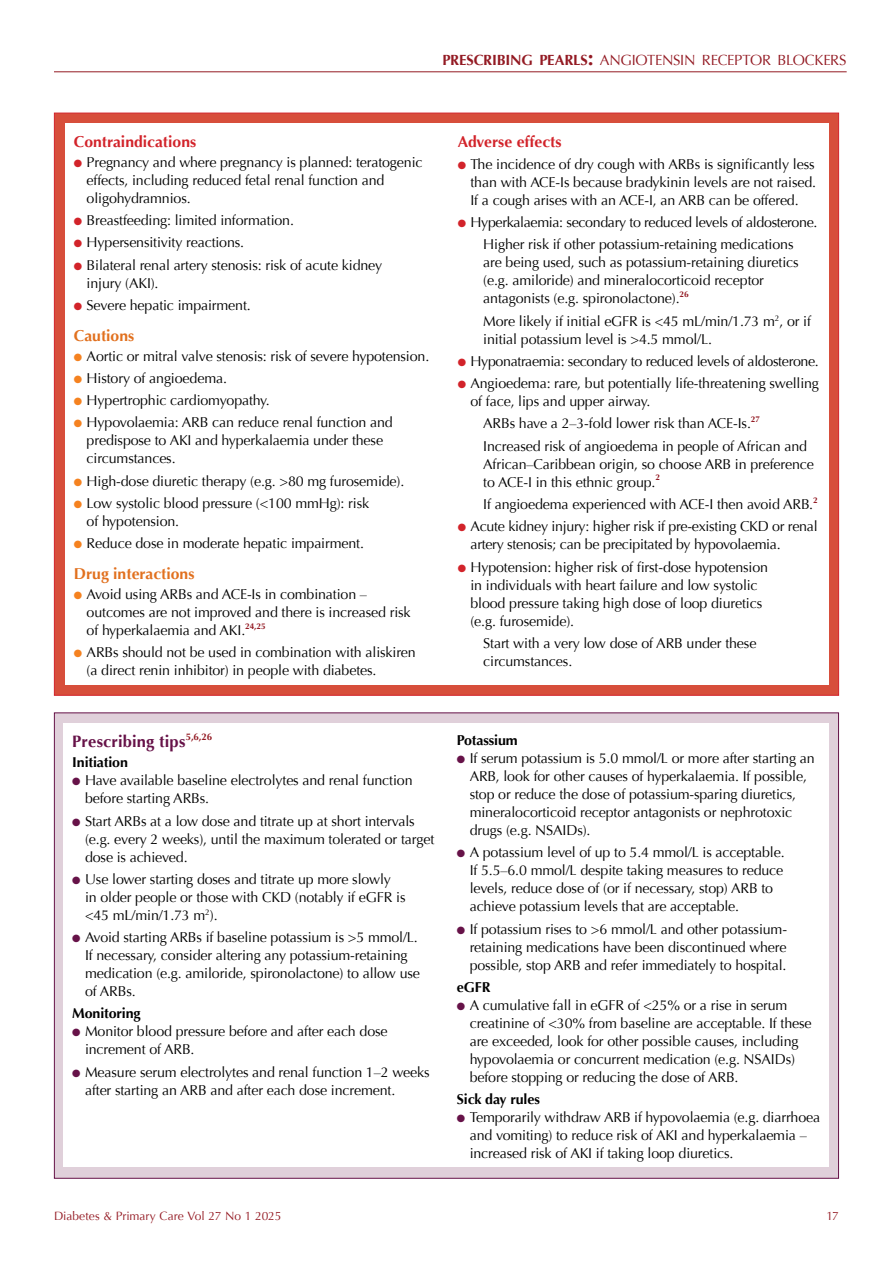
<style>
.page{position:relative;width:893px;height:1263px;background:#fff}
.page>*{position:absolute;margin:0;border:0;box-sizing:border-box;transform-origin:0 0}
.t1{font:700 16.5px "Optima";letter-spacing:.01em;color:#661248}
.t2{font:700 15.75px "Optima";color:#d2232a}
.t3{font:700 15.75px "Optima";color:#e1701e}
.t4{font:14.7px "Optima";letter-spacing:-.02em;color:#931a23}
.t5{font:14.25px/18px "Optima";letter-spacing:-.01em;color:#000}
.t6{font:700 14.25px "Optima";letter-spacing:-.01em;color:#000}
.t7{font:12px "Optima";color:#941a23}
.s1{font-weight:700}
.s2{font-weight:700;font-size:21px}
.s3{color:#d2232a}
.s4{color:#f58220}
.s5{color:#661248}
</style>
<div class="page">
<div style="left:54px;top:113px;width:785px;height:583px;background:#d74e3b;border:1px solid #d2232a"></div>
<div style="left:65px;top:124px;width:764px;height:561px;background:#fff"></div>
<div style="left:54px;top:712px;width:785px;height:467px;background:#e0d0da;border:1px solid #661248"></div>
<div style="left:64px;top:723px;width:765px;height:444px;background:#fff"></div>
<hr style="left:54px;top:71px;width:793px;height:1px;background:#931a23">
<p class="t4" style="left:442px;top:52px;width:406px"><span class="s1">PRESCRIBING PEARLS</span><span class="s2">:</span> ANGIOTENSIN RECEPTOR BLOCKERS</p>
<p class="t2" style="left:74px;top:132px;width:124px">Contraindications</p>
<p class="t5" style="left:87px;top:153px;width:337px;text-indent:-13px"><span class="s3">●</span> Pregnancy and where pregnancy is planned: teratogenic effects, including reduced fetal renal function and oligohydramnios.</p>
<p class="t5" style="left:74px;top:211px;width:222px"><span class="s3">●</span> Breastfeeding: limited information.</p>
<p class="t5" style="left:74px;top:234px;width:172px"><span class="s3">●</span> Hypersensitivity reactions.</p>
<p class="t5" style="left:87px;top:256px;width:297px;text-indent:-13px"><span class="s3">●</span> Bilateral renal artery stenosis: risk of acute kidney injury (AKI).</p>
<p class="t5" style="left:74px;top:296px;width:178px"><span class="s3">●</span> Severe hepatic impairment.</p>
<p class="t3" style="left:74px;top:326px;width:62px">Cautions</p>
<p class="t5" style="left:74px;top:347px;width:357px"><span class="s4">●</span> Aortic or mitral valve stenosis: risk of severe hypotension.</p>
<p class="t5" style="left:74px;top:369px;width:155px"><span class="s4">●</span> History of angioedema.</p>
<p class="t5" style="left:74px;top:392px;width:197px"><span class="s4">●</span> Hypertrophic cardiomyopathy.</p>
<p class="t5" style="left:87px;top:414px;width:308px;text-indent:-13px"><span class="s4">●</span> Hypovolaemia: ARB can reduce renal function and predispose to AKI and hyperkalaemia under these circumstances.</p>
<p class="t5" style="left:74px;top:472px;width:332px"><span class="s4">●</span> High-dose diuretic therapy (e.g. &gt;80 mg furosemide).</p>
<p class="t5" style="left:87px;top:494px;width:284px;text-indent:-13px"><span class="s4">●</span> Low systolic blood pressure (&lt;100 mmHg): risk of hypotension.</p>
<p class="t5" style="left:74px;top:535px;width:292px"><span class="s4">●</span> Reduce dose in moderate hepatic impairment.</p>
<p class="t3" style="left:74px;top:564px;width:122px">Drug interactions</p>
<p class="t5" style="left:87px;top:585px;width:326px;text-indent:-13px"><span class="s4">●</span> Avoid using ARBs and ACE-Is in combination – outcomes are not improved and there is increased risk of hyperkalaemia and AKI.<sup>24,25</sup></p>
<p class="t5" style="left:87px;top:644px;width:331px;text-indent:-13px"><span class="s4">●</span> ARBs should not be used in combination with aliskiren (a direct renin inhibitor) in people with diabetes.</p>
<p class="t1" style="left:72px;top:732px;width:141px">Prescribing tips<sup>5,6,26</sup></p>
<p class="t6" style="left:72px;top:754px;width:57px">Initiation</p>
<p class="t5" style="left:85px;top:772px;width:329px;text-indent:-13px"><span class="s5">●</span> Have available baseline electrolytes and renal function before starting ARBs.</p>
<p class="t5" style="left:85px;top:812px;width:351px;text-indent:-13px"><span class="s5">●</span> Start ARBs at a low dose and titrate up at short intervals (e.g. every 2 weeks), until the maximum tolerated or target dose is achieved.</p>
<p class="t5" style="left:85px;top:870px;width:322px;text-indent:-13px"><span class="s5">●</span> Use lower starting doses and titrate up more slowly in older people or those with CKD (notably if eGFR is &lt;45 mL/min/1.73 m<sup>2</sup>).</p>
<p class="t5" style="left:85px;top:928px;width:336px;text-indent:-13px"><span class="s5">●</span> Avoid starting ARBs if baseline potassium is &gt;5 mmol/L.<br>If necessary, consider altering any potassium-retaining medication (e.g. amiloride, spironolactone) to allow use of ARBs.</p>
<p class="t6" style="left:72px;top:1005px;width:70px">Monitoring</p>
<p class="t5" style="left:85px;top:1023px;width:304px;text-indent:-13px"><span class="s5">●</span> Monitor blood pressure before and after each dose increment of ARB.</p>
<p class="t5" style="left:85px;top:1063px;width:346px;text-indent:-13px"><span class="s5">●</span> Measure serum electrolytes and renal function 1–2 weeks after starting an ARB and after each dose increment.</p>
<p class="t2" style="left:458px;top:132px;width:105px">Adverse effects</p>
<p class="t5" style="left:470px;top:155px;width:347px;text-align:justify;text-indent:-13px"><span class="s3">●</span> The incidence of dry cough with ARBs is significantly less than with ACE-Is because bradykinin levels are not raised.<br>If a cough arises with an ACE-I, an ARB can be offered.</p>
<p class="t5" style="left:458px;top:211px;width:361px;line-height:22.2px;text-align:center"><span class="s3">●</span> Hyperkalaemia: secondary to reduced levels of aldosterone.<br>Higher risk if other potassium-retaining medications</p>
<p class="t5" style="left:483px;top:254px;width:317px">are being used, such as potassium-retaining diuretics (e.g. amiloride) and mineralocorticoid receptor antagonists (e.g. spironolactone).<sup>26</sup></p>
<p class="t5" style="left:483px;top:312px;width:329px">More likely if initial eGFR is &lt;45 mL/min/1.73 m<sup>2</sup>, or if initial potassium level is &gt;4.5 mmol/L.</p>
<p class="t5" style="left:458px;top:352px;width:363px"><span class="s3">●</span> Hyponatraemia: secondary to reduced levels of aldosterone.</p>
<p class="t5" style="left:470px;top:375px;width:350px;text-indent:-13px"><span class="s3">●</span> Angioedema: rare, but potentially life-threatening swelling of face, lips and upper airway.</p>
<p class="t5" style="left:483px;top:413px;width:325px;line-height:22.2px">ARBs have a 2–3-fold lower risk than ACE-Is.<sup>27<br></sup>Increased risk of angioedema in people of African and</p>
<p class="t5" style="left:483px;top:455px;width:332px">African–Caribbean origin, so choose ARB in preference to ACE-I in this ethnic group.<sup>2</sup></p>
<p class="t5" style="left:483px;top:495px;width:336px">If angioedema experienced with ACE-I then avoid ARB.<sup>2</sup></p>
<p class="t5" style="left:470px;top:518px;width:349px;text-indent:-13px"><span class="s3">●</span> Acute kidney injury: higher risk if pre-existing CKD or renal artery stenosis; can be precipitated by hypovolaemia.</p>
<p class="t5" style="left:470px;top:558px;width:299px;text-indent:-13px"><span class="s3">●</span> Hypotension: higher risk of first-dose hypotension in individuals with heart failure and low systolic blood pressure taking high dose of loop diuretics (e.g. furosemide).</p>
<p class="t5" style="left:483px;top:634px;width:275px">Start with a very low dose of ARB under these circumstances.</p>
<p class="t6" style="left:457px;top:732px;width:62px">Potassium</p>
<p class="t5" style="left:470px;top:749px;width:347px;text-indent:-13px"><span class="s5">●</span> If serum potassium is 5.0 mmol/L or more after starting an ARB, look for other causes of hyperkalaemia. If possible, stop or reduce the dose of potassium-sparing diuretics, mineralocorticoid receptor antagonists or nephrotoxic drugs (e.g. NSAIDs).</p>
<p class="t5" style="left:470px;top:844px;width:316px;text-indent:-13px"><span class="s5">●</span> A potassium level of up to 5.4 mmol/L is acceptable.<br>If 5.5–6.0 mmol/L despite taking measures to reduce levels, reduce dose of (or if necessary, stop) ARB to achieve potassium levels that are acceptable.</p>
<p class="t5" style="left:470px;top:920px;width:319px;text-align:justify;text-indent:-13px"><span class="s5">●</span> If potassium rises to &gt;6 mmol/L and other potassium&shy;retaining medications have been discontinued where possible, stop ARB and refer immediately to hospital.</p>
<p class="t6" style="left:457px;top:979px;width:35px">eGFR</p>
<p class="t5" style="left:470px;top:996px;width:343px;text-indent:-13px"><span class="s5">●</span> A cumulative fall in eGFR of &lt;25% or a rise in serum creatinine of &lt;30% from baseline are acceptable. If these are exceeded, look for other possible causes, including hypovolaemia or concurrent medication (e.g. NSAIDs) before stopping or reducing the dose of ARB.</p>
<p class="t6" style="left:457px;top:1091px;width:84px">Sick day rules</p>
<p class="t5" style="left:470px;top:1108px;width:352px;text-indent:-13px"><span class="s5">●</span> Temporarily withdraw ARB if hypovolaemia (e.g. diarrhoea and vomiting) to reduce risk of AKI and hyperkalaemia – increased risk of AKI if taking loop diuretics.</p>
<p class="t7" style="left:54px;top:1209px;width:229px">Diabetes &amp; Primary Care Vol 27 No 1 2025</p>
<p class="t7" style="left:827px;top:1209px;width:14px">17</p>
</div>
